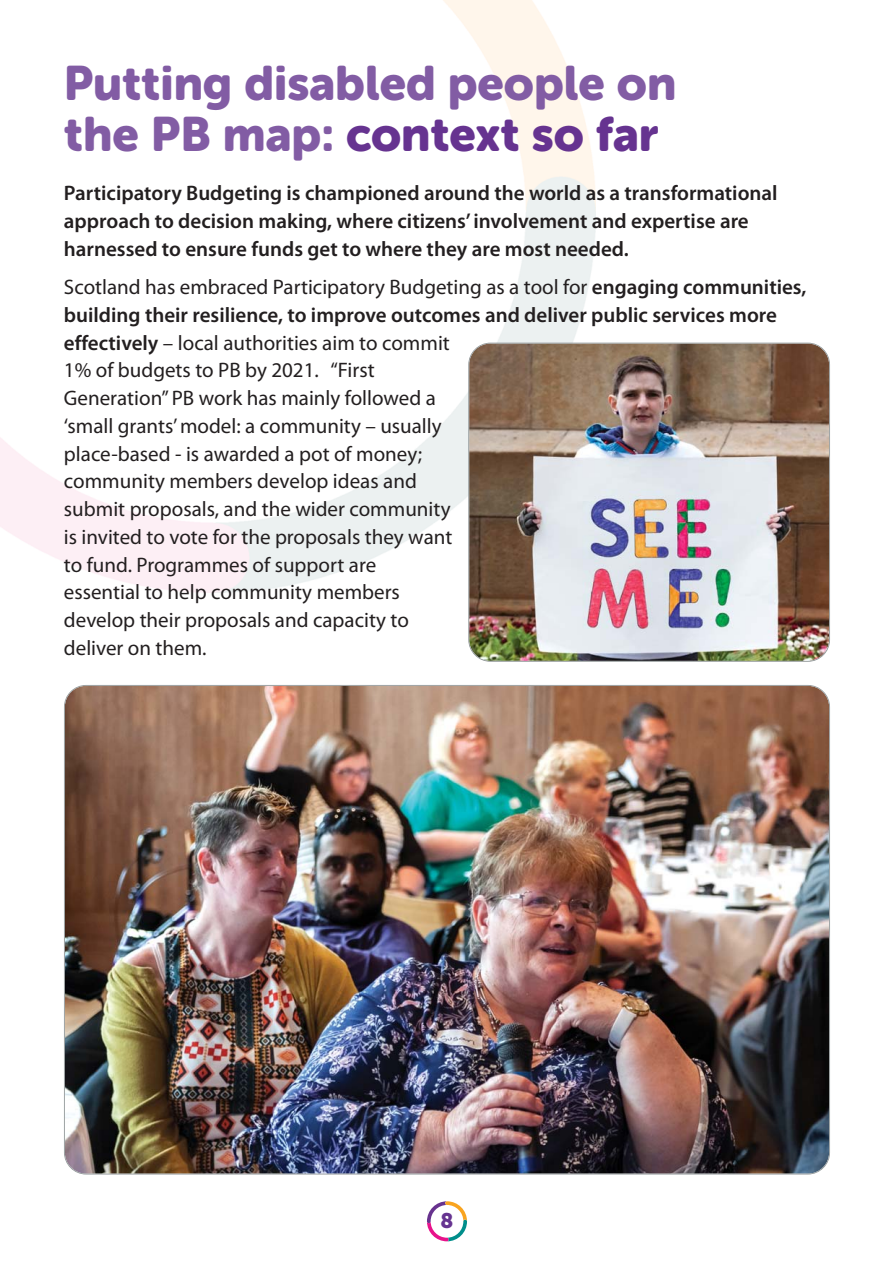
<style>
.page{position:relative;width:894px;height:1264px;background:#fff}
.page>*{position:absolute;margin:0;border:0;box-sizing:border-box;transform-origin:0 0}
.t1{font:48px/51px "Museo Sans Rounded 900";color:#825ca4}
.t2{font:21px/27.8px "Myriad Pro";color:#231f20}
.t3{font:600 21px/27.8px "Myriad Pro";color:#231f20}
.t4{font:21px "Museo Sans Rounded 900";color:#663390}
.s1{color:#663390}
.s2{font-weight:600}
</style>
<div class="page">
<svg style="left:427px;top:1201px;width:40px;height:39px"></svg>
<img style="left:64px;top:685px;width:765px;height:489px">
<img style="left:468px;top:342px;width:361px;height:319px">
<h1 class="t1" style="left:64px;top:63px;width:613px">Putting disabled people on the PB map: <span class="s1">context so far</span></h1>
<p class="t3" style="left:64px;top:181px;width:715px">Participatory Budgeting is championed around the world as a transformational approach to decision making, where citizens’ involvement and expertise are harnessed to ensure funds get to where they are most needed.</p>
<p class="t2" style="left:64px;top:275px;width:743px">Scotland has embraced Participatory Budgeting as a tool for <span class="s2">engaging communities, building their resilience, to improve outcomes and deliver public services more effectively</span> – local authorities aim to commit<br>1% of budgets to PB by 2021. “First<br>Generation” PB work has mainly followed a<br>‘small grants’ model: a community – usually<br>place-based - is awarded a pot of money;<br>community members develop ideas and<br>submit proposals, and the wider community<br>is invited to vote for the proposals they want<br>to fund. Programmes of support are<br>essential to help community members<br>develop their proposals and capacity to<br>deliver on them.</p>
<p class="t4" style="left:440px;top:1212px;width:14px">8</p>
</div>
